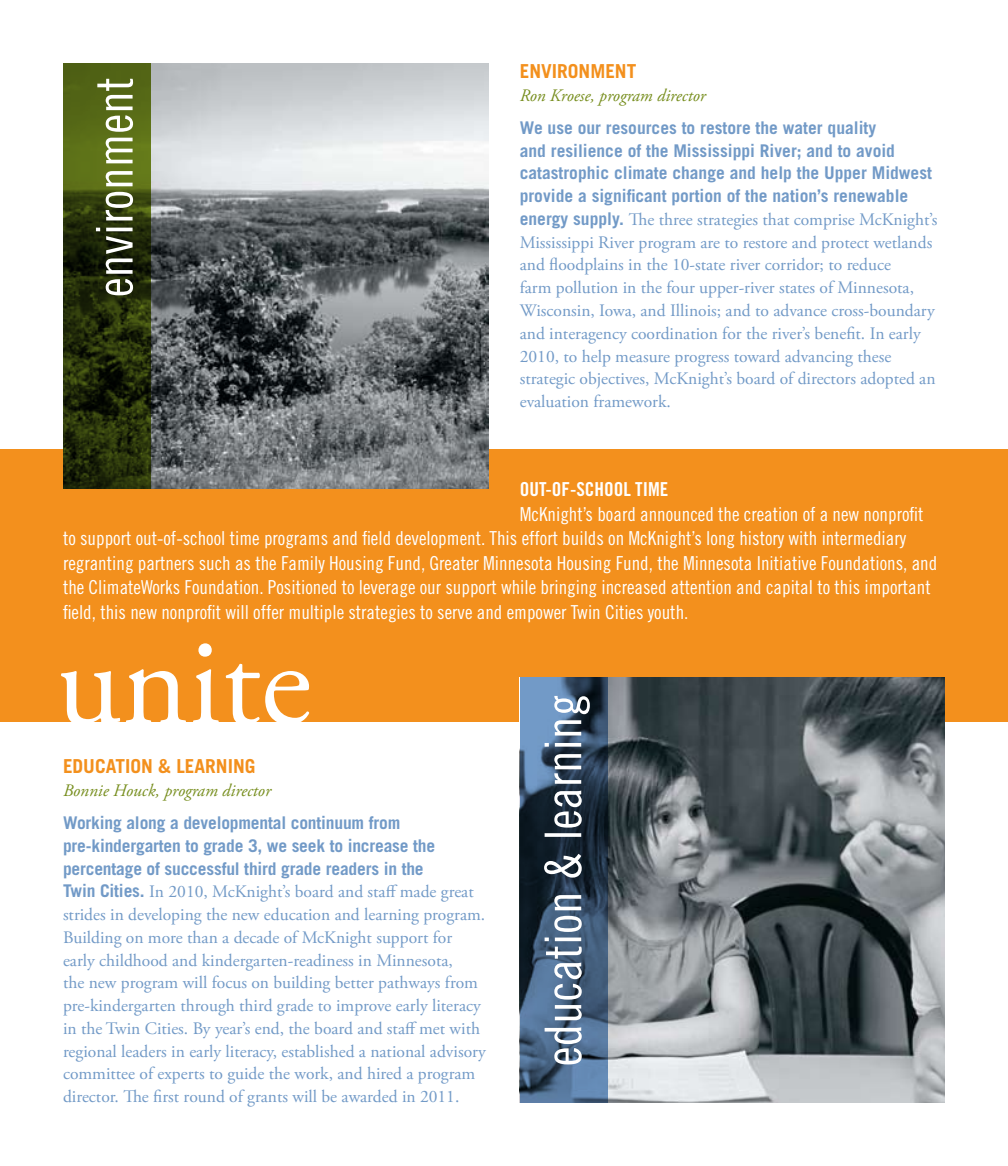
<style>
.page{position:relative;width:1008px;height:1166px;background:#fff}
.page>*{position:absolute;margin:0;border:0;box-sizing:border-box;transform-origin:0 0}
.t1{font:127.92px "Adobe Garamond Pro";color:#fff}
.t2{font:19.25px/24.5px "Trade Gothic Cond Eighteen";color:#fff}
.t3{font:700 19.25px "Trade Gothic";color:#f3901d}
.t4{font:19.25px "Trade Gothic Bold Cond Twenty";color:#fff}
.t5{font:17.5px/22.8px "Adobe Garamond Pro";color:#729ac7}
.t6{font:700 17.5px/22.8px "Trade Gothic";color:#729ac7}
.t7{font:italic 17.5px "Adobe Garamond Pro";color:#778e1e}
.s1{font-family:"Trade Gothic";font-weight:700}
</style>
<div class="page">
<div style="left:0;top:449px;width:1008px;height:272px;background:#f3901d"></div>
<img style="left:608px;top:677px;width:337px;height:425px">
<img style="left:151px;top:63px;width:337px;height:425px">
<svg style="left:63px;top:63px;width:88px;height:425px;background:#2f3b0c"></svg>
<svg style="left:520px;top:677px;width:88px;height:425px;background:#3b546f"></svg>
<svg style="left:96px;top:79px;width:37px;height:216px"></svg>
<svg style="left:544px;top:696px;width:46px;height:368px;background:#617387"></svg>
<p class="t3" style="left:520px;top:59px;width:118px">Environment</p>
<p class="t7" style="left:520px;top:85px;width:188px">Ron Kroese, program director</p>
<p class="t6" style="left:520px;top:116px;width:414px">We use our resources to restore the water quality<br>and resilience of the Mississippi River; and to avoid catastrophic climate change and help the Upper Midwest provide a significant portion of the nation’s renewable</p>
<p class="t5" style="left:520px;top:209px;width:419px"><span class="s1">energy supply.</span> The three strategies that comprise McKnight’s Mississippi River program are to restore and protect wetlands and floodplains in the 10-state river corridor; to reduce<br>farm pollution in the four upper-river states of Minnesota, Wisconsin, Iowa, and Illinois; and to advance cross-boundary and interagency coordination for the river’s benefit. In early 2010, to help measure progress toward advancing these strategic objectives, McKnight’s board of directors adopted an evaluation framework.</p>
<p class="t4" style="left:520px;top:477px;width:150px">OUT-OF-SCHOOL TIME</p>
<p class="t2" style="left:63px;top:501px;width:876px;text-indent:457px">McKnight’s board announced the creation of a new nonprofit to support out-of-school time programs and field development. This effort builds on McKnight’s long history with intermediary regranting partners such as the Family Housing Fund, Greater Minnesota Housing Fund, the Minnesota Initiative Foundations, and the ClimateWorks Foundation. Positioned to leverage our support while bringing increased attention and capital to this important field, this new nonprofit will offer multiple strategies to serve and empower Twin Cities youth.</p>
<h1 class="t1" style="left:56px;top:606px;width:257px">unite</h1>
<p class="t3" style="left:63px;top:754px;width:194px">Education &amp; Learning</p>
<p class="t7" style="left:63px;top:779px;width:210px">Bonnie Houck, program director</p>
<p class="t6" style="left:63px;top:811px;width:374px">Working along a developmental continuum from pre-kindergarten to grade 3, we seek to increase the percentage of successful third grade readers in the</p>
<p class="t5" style="left:63px;top:881px;width:424px"><span class="s1">Twin Cities.</span> In 2010, McKnight’s board and staff made great strides in developing the new education and learning program.<br>Building on more than a decade of McKnight support for early childhood and kindergarten-readiness in Minnesota,<br>the new program will focus on building better pathways from pre-kindergarten through third grade to improve early literacy in the Twin Cities. By year’s end, the board and staff met with regional leaders in early literacy, established a national advisory committee of experts to guide the work, and hired a program director. The first round of grants will be awarded in 2011.</p>
</div>
